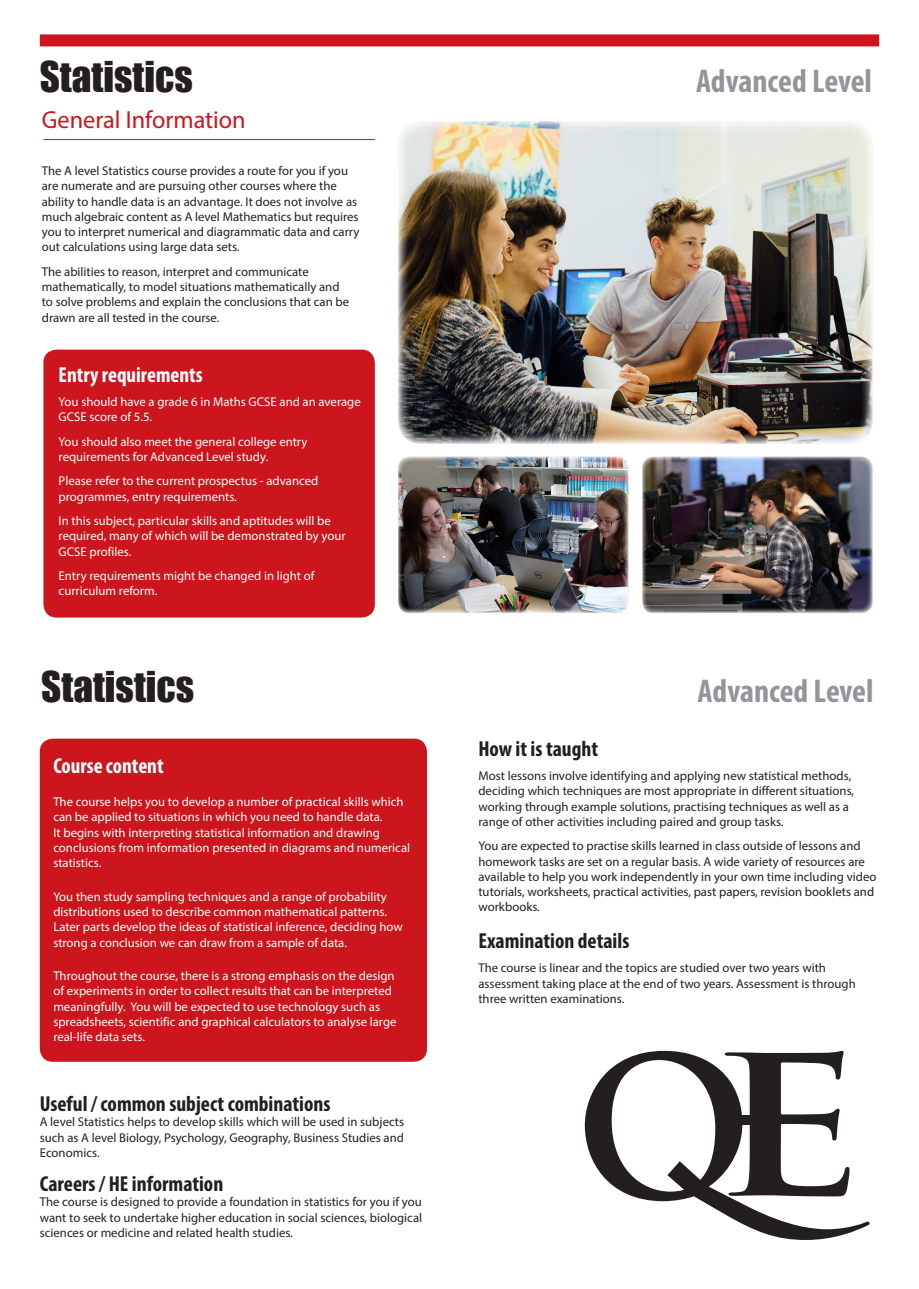
<style>
.page{position:relative;width:919px;height:1289px;background:#fff}
.page>*{position:absolute;margin:0;border:0;box-sizing:border-box;transform-origin:0 0}
.t1{font:39px "Impact";color:#231f20}
.t2{font:700 condensed 33px "Myriad Pro";color:#939598}
.t3{font:24.75px "Myriad Pro";color:#cd151d}
.t4{font:700 condensed 21.75px "Myriad Pro";color:#231f20}
.t5{font:700 condensed 21.75px "Myriad Pro";color:#fff}
.t6{font:12.75px/15.3px "Myriad Pro";color:#231f20}
.t7{font:12.75px/15.3px "Myriad Pro";color:#fff}
</style>
<div class="page">
<hr style="left:43px;top:139px;width:332px;height:1px;background:#cd151d">
<div style="left:43px;top:349px;width:332px;height:268px;background:#cd151d;border-radius:13px"></div>
<div style="left:40px;top:34px;width:839px;height:12px;background:#cd151d"></div>
<img style="left:398px;top:121px;width:474px;height:323px">
<img style="left:642px;top:456px;width:230px;height:157px">
<img style="left:398px;top:456px;width:230px;height:157px">
<div style="left:40px;top:738px;width:387px;height:323px;background:#cd151d;border-radius:13px"></div>
<svg style="left:584px;top:1050px;width:285px;height:189px"></svg>
<svg style="left:667px;top:1161px;width:35px;height:32px"></svg>
<div style="left:741px;top:1114px;width:15px;height:10px;background:#231f20"></div>
<p class="t1" style="left:40px;top:47px;width:154px">STATISTICS</p>
<p class="t2" style="left:696px;top:61px;width:177px">Advanced Level</p>
<p class="t3" style="left:42px;top:104px;width:205px">General Information</p>
<p class="t6" style="left:42px;top:163px;width:319px">The A level Statistics course provides a route for you if you are numerate and are pursuing other courses where the ability to handle data is an advantage. It does not involve as much algebraic content as A level Mathematics but requires you to interpret numerical and diagrammatic data and carry out calculations using large data sets.</p>
<p class="t6" style="left:42px;top:264px;width:309px">The abilities to reason, interpret and communicate mathematically, to model situations mathematically and to solve problems and explain the conclusions that can be drawn are all tested in the course.</p>
<p class="t5" style="left:59px;top:361px;width:146px">Entry requirements</p>
<p class="t7" style="left:59px;top:394px;width:303px">You should have a grade 6 in Maths GCSE and an average<br>GCSE score of 5.5.</p>
<p class="t7" style="left:59px;top:433px;width:250px">You should also meet the general college entry requirements for Advanced Level study.</p>
<p class="t7" style="left:59px;top:473px;width:261px">Please refer to the current prospectus - advanced programmes, entry requirements.</p>
<p class="t7" style="left:59px;top:513px;width:288px">In this subject, particular skills and aptitudes will be required, many of which will be demonstrated by your<br>GCSE profiles.</p>
<p class="t7" style="left:59px;top:568px;width:257px">Entry requirements might be changed in light of curriculum reform.</p>
<p class="t1" style="left:41px;top:656px;width:154px">STATISTICS</p>
<p class="t2" style="left:697px;top:670px;width:177px">Advanced Level</p>
<p class="t5" style="left:53px;top:752px;width:112px">Course content</p>
<p class="t7" style="left:53px;top:794px;width:358px">The course helps you to develop a number of practical skills which can be applied to situations in which you need to handle data.<br>It begins with interpreting statistical information and drawing conclusions from information presented in diagrams and numerical statistics.</p>
<p class="t7" style="left:53px;top:888px;width:351px">You then study sampling techniques and a range of probability distributions used to describe common mathematical patterns.<br>Later parts develop the ideas of statistical inference, deciding how strong a conclusion we can draw from a sample of data.</p>
<p class="t7" style="left:53px;top:967px;width:345px">Throughout the course, there is a strong emphasis on the design of experiments in order to collect results that can be interpreted meaningfully. You will be expected to use technology such as spreadsheets, scientific and graphical calculators to analyse large real-life data sets.</p>
<p class="t4" style="left:40px;top:1090px;width:292px">Useful / common subject combinations</p>
<p class="t6" style="left:40px;top:1114px;width:366px;text-align:justify">A level Statistics helps to develop skills which will be used in subjects such as A level Biology, Psychology, Geography, Business Studies and Economics.</p>
<p class="t4" style="left:40px;top:1170px;width:185px">Careers / HE information</p>
<p class="t6" style="left:40px;top:1194px;width:384px;text-align:justify">The course is designed to provide a foundation in statistics for you if you want to seek to undertake higher education in social sciences, biological sciences or medicine and related health studies.</p>
<p class="t4" style="left:478px;top:734px;width:121px">How it is taught</p>
<p class="t6" style="left:478px;top:767px;width:377px">Most lessons involve identifying and applying new statistical methods, deciding which techniques are most appropriate in different situations, working through example solutions, practising techniques as well as a range of other activities including paired and group tasks.</p>
<p class="t6" style="left:478px;top:838px;width:399px">You are expected to practise skills learned in class outside of lessons and homework tasks are set on a regular basis. A wide variety of resources are available to help you work independently in your own time including video tutorials, worksheets, practical activities, past papers, revision booklets and workbooks.</p>
<p class="t4" style="left:478px;top:927px;width:152px">Examination details</p>
<p class="t6" style="left:478px;top:960px;width:379px">The course is linear and the topics are studied over two years with assessment taking place at the end of two years. Assessment is through three written examinations.</p>
</div>
